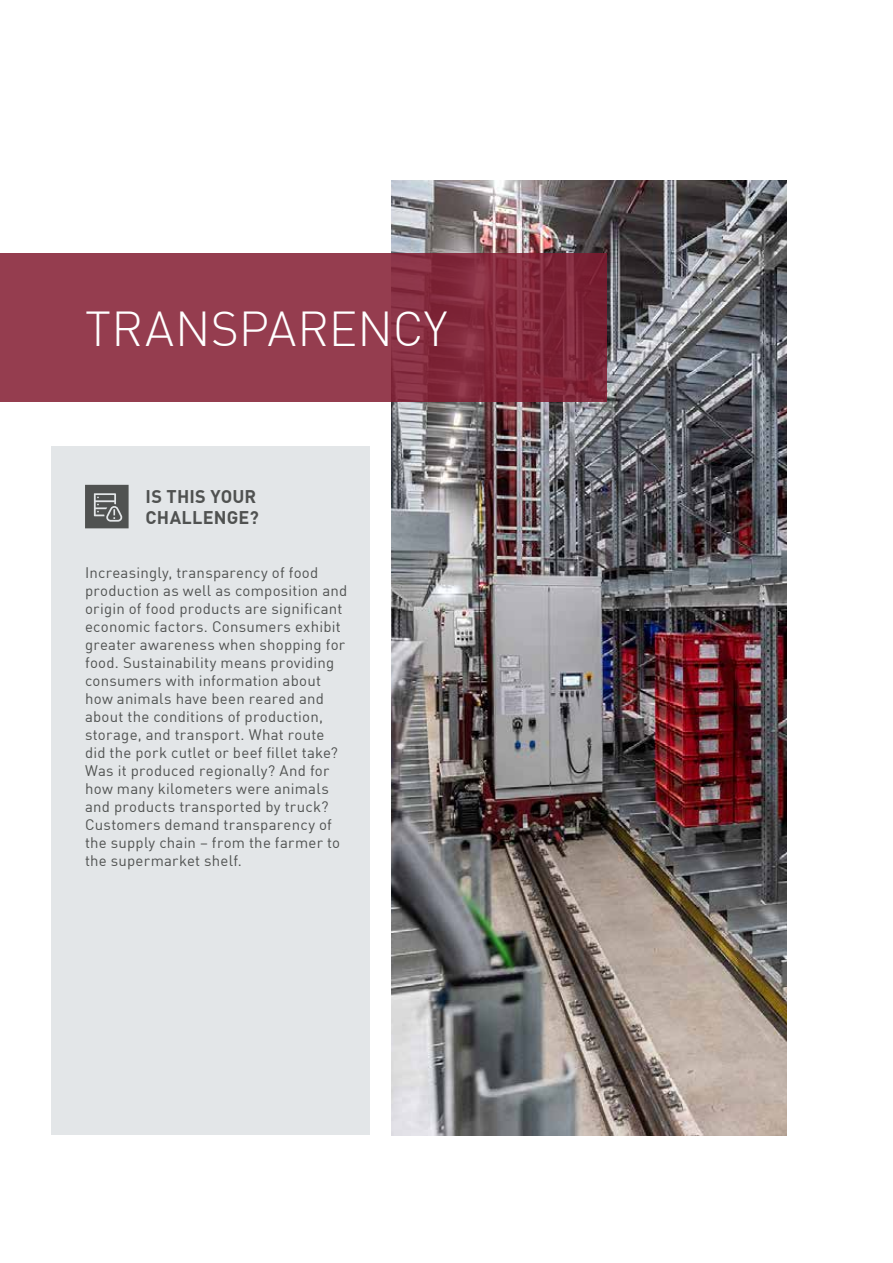
<style>
.page{position:relative;width:893px;height:1263px;background:#fff}
.page>*{position:absolute;margin:0;border:0;box-sizing:border-box;transform-origin:0 0}
.t1{font:300 48px "DIN Offc Pro";color:#fff}
.t2{font:700 18px/21px "DIN Offc Pro";letter-spacing:.01em;color:#505251}
.t3{font:15px/18px "DIN Offc Pro";letter-spacing:.015em;color:#505251}
</style>
<div class="page">
<div style="left:51px;top:446px;width:319px;height:689px;background:#e3e6e8"></div>
<svg style="left:85px;top:485px;width:44px;height:43px;background:#656767"></svg>
<img style="left:391px;top:181px;width:396px;height:954px">
<svg style="left:0;top:253px;width:606px;height:149px;background:#8e3548"></svg>
<h1 class="t1" style="left:85px;top:291px;width:364px">TRANSPARENCY</h1>
<p class="t2" style="left:146px;top:483px;width:115px">IS THIS YOUR<br>CHALLENGE?</p>
<p class="t3" style="left:85px;top:562px;width:264px">Increasingly, transparency of food production as well as composition and origin of food products are significant economic factors. Consumers exhibit greater awareness when shopping for food. Sustainability means providing consumers with information about how animals have been reared and about the conditions of production, storage, and transport. What route did the pork cutlet or beef fillet take?<br>Was it produced regionally? And for how many kilometers were animals and products transported by truck?<br>Customers demand transparency of the supply chain – from the farmer to the supermarket shelf.</p>
</div>
